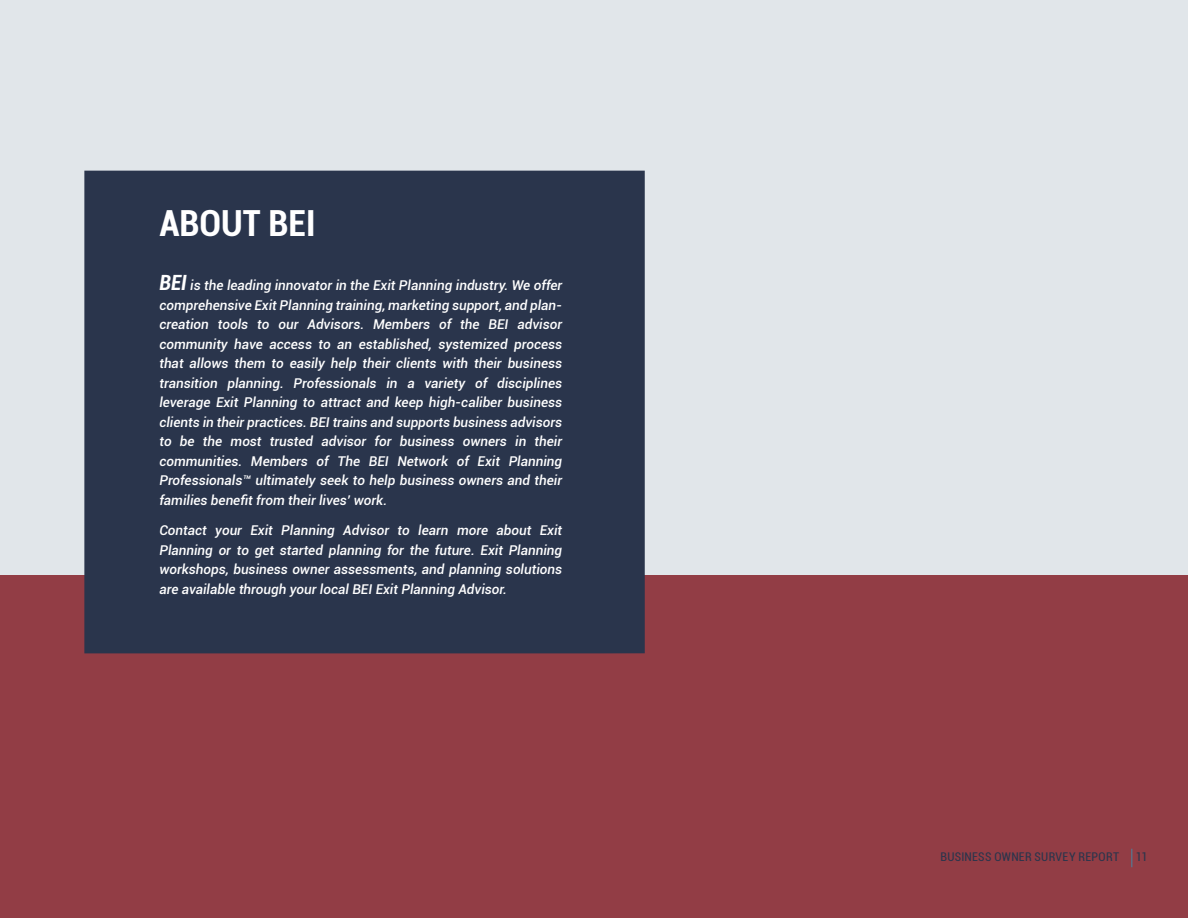
<style>
.page{position:relative;width:1188px;height:918px;background:#fff}
.page>*{position:absolute;margin:0;border:0;box-sizing:border-box;transform-origin:0 0}
.t1{font:700 condensed 36px "Roboto";color:#fff}
.t2{font:italic 500 13.5px/19.5px "Roboto";color:#fff;text-align:justify}
.t3{font:condensed 12px "Roboto";letter-spacing:.025em;color:#2a354c}
.s1{font-weight:700;font-stretch:condensed;font-size:21px}
</style>
<div class="page">
<div style="left:0;top:0;width:1188px;height:584px;background:#e1e6ea"></div>
<div style="left:0;top:576px;width:1188px;height:342px;background:#923d45"></div>
<svg style="left:1131px;top:849px;width:1px;height:18px"></svg>
<div style="left:81px;top:170px;width:568px;height:484px;background:#2a354c"></div>
<p class="t1" style="left:159px;top:198px;width:158px">ABOUT BEI</p>
<p class="t2" style="left:159px;top:275px;width:404px"><span class="s1">BEI</span> is the leading innovator in the Exit Planning industry. We offer comprehensive Exit Planning training, marketing support, and plan&shy;creation tools to our Advisors. Members of the BEI advisor community have access to an established, systemized process that allows them to easily help their clients with their business transition planning. Professionals in a variety of disciplines leverage Exit Planning to attract and keep high-caliber business clients in their practices. BEI trains and supports business advisors to be the most trusted advisor for business owners in their communities. Members of The BEI Network of Exit Planning Professionals™ ultimately seek to help business owners and their families benefit from their lives’ work.</p>
<p class="t2" style="left:159px;top:520px;width:404px">Contact your Exit Planning Advisor to learn more about Exit Planning or to get started planning for the future. Exit Planning workshops, business owner assessments, and planning solutions are available through your local BEI Exit Planning Advisor.</p>
<p class="t3" style="left:940px;top:849px;width:180px">BUSINESS OWNER SURVEY REPORT</p>
<p class="t3" style="left:1136px;top:849px;width:13px">11</p>
</div>
